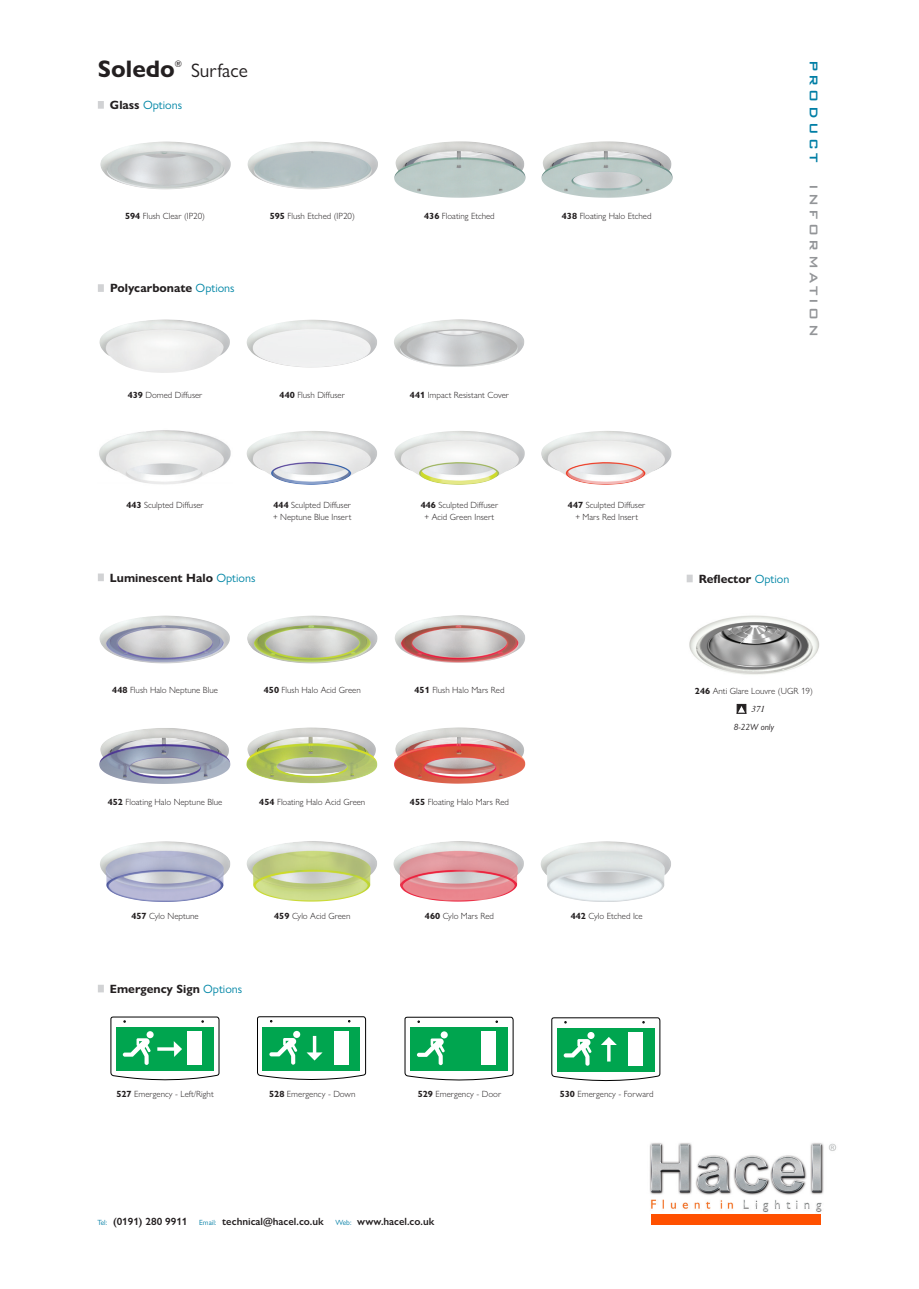
<style>
.page{position:relative;width:919px;height:1289px;background:#fff}
.page>*{position:absolute;margin:0;border:0;box-sizing:border-box;transform-origin:0 0}
.t1{font:700 24px "Gill Sans Nova";color:#231f20}
.t2{font:19.5px "Gill Sans Nova";color:#231f20}
.t3{font:500 15px "Bank Gothic BT";letter-spacing:.22em;color:#939598}
.t4{font:500 15px "Bank Gothic BT";letter-spacing:.22em;color:#007ea5}
.t5{font:700 12px "Gill Sans Nova";color:#231f20}
.t6{font:12px "Gill Sans Nova";color:#0086a6}
.t7{font:600 10.5px "Gill Sans Nova";color:#231f20}
.t8{font:300 9px "Gill Sans Nova";color:#231f20}
.t9{font:italic 9px "Gill Sans Nova";color:#231f20}
.t10{font:italic 9px "Times";color:#231f20}
.s1{font-weight:700;color:#231f20}
.s2{font-weight:700}
.s3{font-weight:400;color:#0086a6}
.s4{font-weight:400;font-size:7.5px;color:#007ea5}
</style>
<div class="page">
<img style="left:649px;top:1143px;width:188px;height:70px">
<div style="left:651px;top:1214px;width:170px;height:11px;background:#ff5000"></div>
<div style="left:98px;top:101px;width:6px;height:8px;background:#d1d2d4"></div>
<div style="left:98px;top:284px;width:6px;height:8px;background:#d1d2d4"></div>
<div style="left:98px;top:573px;width:6px;height:8px;background:#d1d2d4"></div>
<div style="left:98px;top:984px;width:6px;height:8px;background:#d1d2d4"></div>
<img style="left:100px;top:142px;width:131px;height:47px">
<img style="left:247px;top:142px;width:131px;height:47px">
<img style="left:394px;top:141px;width:131px;height:57px">
<img style="left:541px;top:141px;width:131px;height:57px">
<img style="left:99px;top:319px;width:131px;height:54px">
<img style="left:247px;top:320px;width:130px;height:47px">
<img style="left:394px;top:319px;width:130px;height:48px">
<img style="left:99px;top:430px;width:132px;height:54px">
<img style="left:247px;top:431px;width:130px;height:54px">
<img style="left:394px;top:431px;width:130px;height:54px">
<img style="left:541px;top:431px;width:130px;height:54px">
<img style="left:99px;top:615px;width:131px;height:48px">
<img style="left:99px;top:728px;width:131px;height:56px">
<img style="left:100px;top:841px;width:130px;height:61px">
<img style="left:247px;top:615px;width:130px;height:48px">
<img style="left:246px;top:727px;width:131px;height:56px">
<img style="left:247px;top:841px;width:130px;height:60px">
<img style="left:395px;top:615px;width:130px;height:48px">
<img style="left:394px;top:727px;width:131px;height:56px">
<img style="left:393px;top:841px;width:131px;height:60px">
<img style="left:540px;top:841px;width:131px;height:61px">
<svg style="left:110px;top:1016px;width:109px;height:64px"></svg>
<svg style="left:257px;top:1016px;width:109px;height:64px"></svg>
<svg style="left:404px;top:1016px;width:109px;height:64px"></svg>
<svg style="left:551px;top:1017px;width:109px;height:64px"></svg>
<img style="left:689px;top:615px;width:130px;height:60px">
<div style="left:686px;top:574px;width:6px;height:8px;background:#d1d2d4"></div>
<svg style="left:736px;top:704px;width:10px;height:9px"></svg>
<p class="t1" style="left:98px;top:54px;width:78px">Soledo</p>
<p class="t2" style="left:191px;top:58px;width:58px">Surface</p>
<p class="t6" style="left:110px;top:98px;width:74px"><span class="s1">Glass</span> Options</p>
<p class="t8" style="left:125px;top:210px;width:81px"><span class="s2">594</span> Flush Clear (IP20)</p>
<p class="t8" style="left:270px;top:210px;width:87px"><span class="s2">595</span> Flush Etched (IP20)</p>
<p class="t8" style="left:424px;top:210px;width:72px"><span class="s2">436</span> Floating Etched</p>
<p class="t8" style="left:562px;top:210px;width:91px"><span class="s2">438</span> Floating Halo Etched</p>
<p class="t5" style="left:110px;top:281px;width:126px">Polycarbonate <span class="s3">Options</span></p>
<p class="t8" style="left:128px;top:389px;width:76px"><span class="s2">439</span> Domed Diffuser</p>
<p class="t8" style="left:279px;top:389px;width:67px"><span class="s2">440</span> Flush Diffuser</p>
<p class="t8" style="left:410px;top:389px;width:101px"><span class="s2">441</span> Impact Resistant Cover</p>
<p class="t8" style="left:126px;top:499px;width:79px"><span class="s2">443</span> Sculpted Diffuser</p>
<p class="t8" style="left:273px;top:499px;width:79px"><span class="s2">444</span> Sculpted Diffuser</p>
<p class="t8" style="left:273px;top:511px;width:80px">+ Neptune Blue Insert</p>
<p class="t8" style="left:420px;top:499px;width:79px"><span class="s2">446</span> Sculpted Diffuser</p>
<p class="t8" style="left:424px;top:511px;width:71px">+ Acid Green Insert</p>
<p class="t5" style="left:110px;top:570px;width:147px">Luminescent Halo <span class="s3">Options</span></p>
<p class="t8" style="left:112px;top:684px;width:107px"><span class="s2">448</span> Flush Halo Neptune Blue</p>
<p class="t8" style="left:264px;top:684px;width:98px"><span class="s2">450</span> Flush Halo Acid Green</p>
<p class="t8" style="left:414px;top:684px;width:91px"><span class="s2">451</span> Flush Halo Mars Red</p>
<p class="t8" style="left:108px;top:796px;width:116px"><span class="s2">452</span> Floating Halo Neptune Blue</p>
<p class="t8" style="left:259px;top:796px;width:108px"><span class="s2">454</span> Floating Halo Acid Green</p>
<p class="t8" style="left:410px;top:796px;width:100px"><span class="s2">455</span> Floating Halo Mars Red</p>
<p class="t8" style="left:568px;top:499px;width:79px"><span class="s2">447</span> Sculpted Diffuser</p>
<p class="t8" style="left:575px;top:511px;width:64px">+ Mars Red Insert</p>
<p class="t8" style="left:131px;top:910px;width:69px"><span class="s2">457</span> Cylo Neptune</p>
<p class="t5" style="left:110px;top:981px;width:134px">Emergency Sign <span class="s3">Options</span></p>
<p class="t8" style="left:274px;top:910px;width:78px"><span class="s2">459</span> Cylo Acid Green</p>
<p class="t8" style="left:425px;top:910px;width:71px"><span class="s2">460</span> Cylo Mars Red</p>
<p class="t8" style="left:570px;top:910px;width:74px"><span class="s2">442</span> Cylo Etched Ice</p>
<p class="t8" style="left:116px;top:1088px;width:99px"><span class="s2">527</span> Emergency - Left/Right</p>
<p class="t8" style="left:269px;top:1088px;width:88px"><span class="s2">528</span> Emergency - Down</p>
<p class="t8" style="left:417px;top:1088px;width:85px"><span class="s2">529</span> Emergency - Door</p>
<p class="t8" style="left:559px;top:1088px;width:95px"><span class="s2">530</span> Emergency - Forward</p>
<h3 class="t4" style="left:821px;top:60px;width:104px;rotate:90deg">PRODUCT</h3>
<h3 class="t3" style="left:821px;top:184px;width:154px;rotate:90deg">INFORMATION</h3>
<p class="t5" style="left:698px;top:571px;width:92px">Reflector <span class="s3">Option</span></p>
<p class="t8" style="left:695px;top:685px;width:119px"><span class="s2">246</span> Anti Glare Louvre (UGR 19)</p>
<p class="t10" style="left:751px;top:701px;width:15px">371</p>
<p class="t9" style="left:733px;top:721px;width:42px">8-22W only</p>
<p class="t7" style="left:97px;top:1214px;width:338px"><span class="s4">Tel:</span> (0191) 280 9911 <span class="s4">Email:</span> technical@hacel.co.uk <span class="s4">Web:</span> www.hacel.co.uk</p>
</div>
